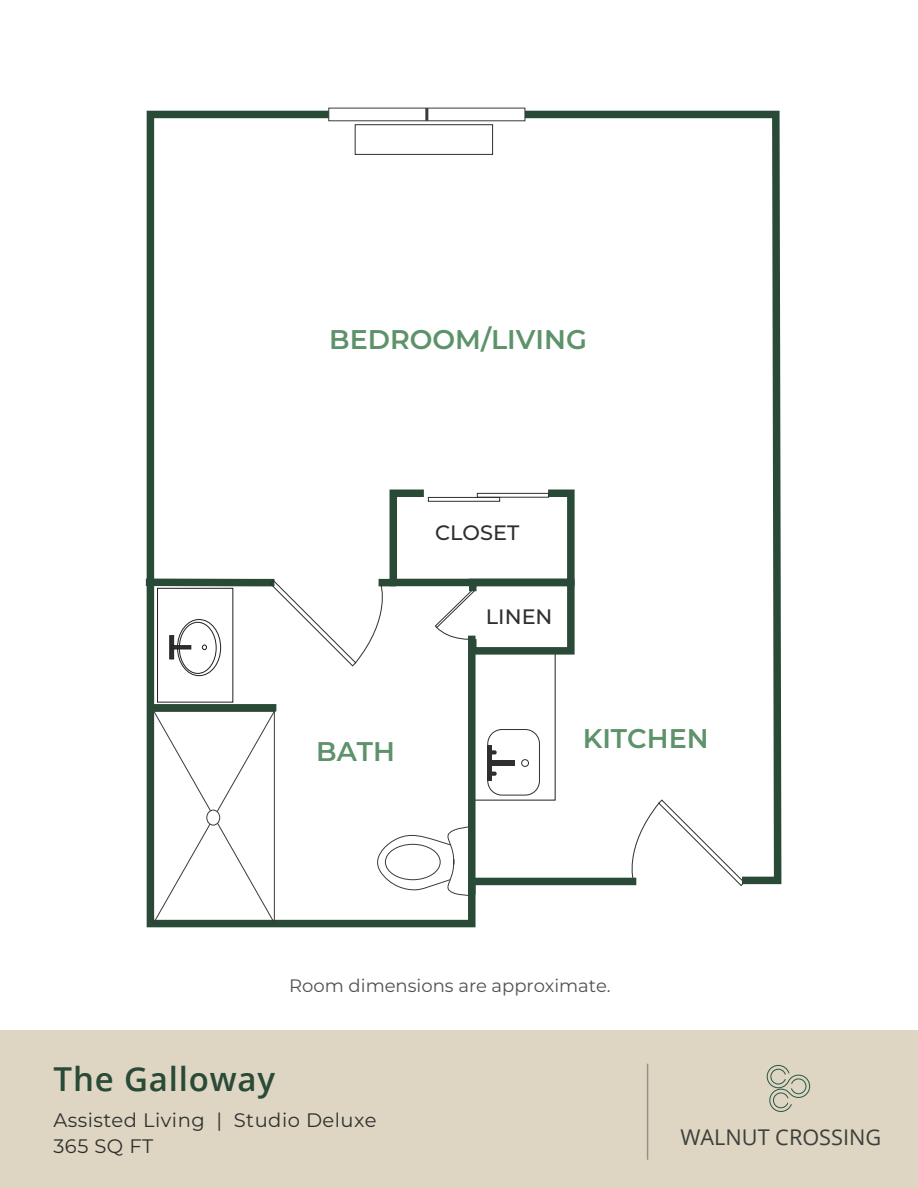
<style>
.page{position:relative;width:918px;height:1188px;background:#fff}
.page>*{position:absolute;margin:0;border:0;box-sizing:border-box;transform-origin:0 0}
.t1{font:600 33px "Open Sans";letter-spacing:.025em;color:#2a4a38}
.t2{font:600 27px "Montserrat";color:#5d926b}
.t3{font:21.75px "Open Sans";color:#3c3f3c}
.t4{font:500 20.85px "Montserrat";color:#2d302f}
.t5{font:19.5px/25.5px "Montserrat";letter-spacing:.025em;color:#2d302f}
.t6{font:18px "Montserrat";color:#515254}
</style>
<div class="page">
<div style="left:0;top:1030px;width:918px;height:158px;background:#dfd5c3"></div>
<hr style="left:647px;top:1064px;width:1px;height:96px;background:#49504c">
<svg style="left:766px;top:1065px;width:45px;height:47px"></svg>
<svg style="left:145px;top:107px;width:637px;height:821px"></svg>
<div style="left:328px;top:108px;width:197px;height:13px;background:#fff;border:1px solid #3a3b39"></div>
<svg style="left:425px;top:108px;width:3px;height:13px"></svg>
<svg style="left:152px;top:709px;width:124px;height:216px"></svg>
<div style="left:207px;top:810px;width:13px;height:15px;background:#fff;border-radius:50%"></div>
<div style="left:206px;top:810px;width:14px;height:15px;border:1px solid #3a3b39;border-radius:50%"></div>
<div style="left:152px;top:711px;width:123px;height:213px;border:1px solid #3a3b39"></div>
<h2 class="t2" style="left:329px;top:321px;width:259px">BEDROOM/LIVING</h2>
<p class="t4" style="left:435px;top:519px;width:86px">CLOSET</p>
<h2 class="t2" style="left:316px;top:734px;width:80px">BATH</h2>
<p class="t4" style="left:486px;top:603px;width:68px">LINEN</p>
<h2 class="t2" style="left:583px;top:720px;width:128px">KITCHEN</h2>
<p class="t6" style="left:289px;top:973px;width:323px">Room dimensions are approximate.</p>
<h1 class="t1" style="left:53px;top:1056px;width:223px">The Galloway</h1>
<p class="t5" style="left:53px;top:1107px;width:325px">Assisted Living | Studio Deluxe<br>365 SQ FT</p>
<p class="t3" style="left:680px;top:1122px;width:202px">WALNUT CROSSING</p>
</div>
